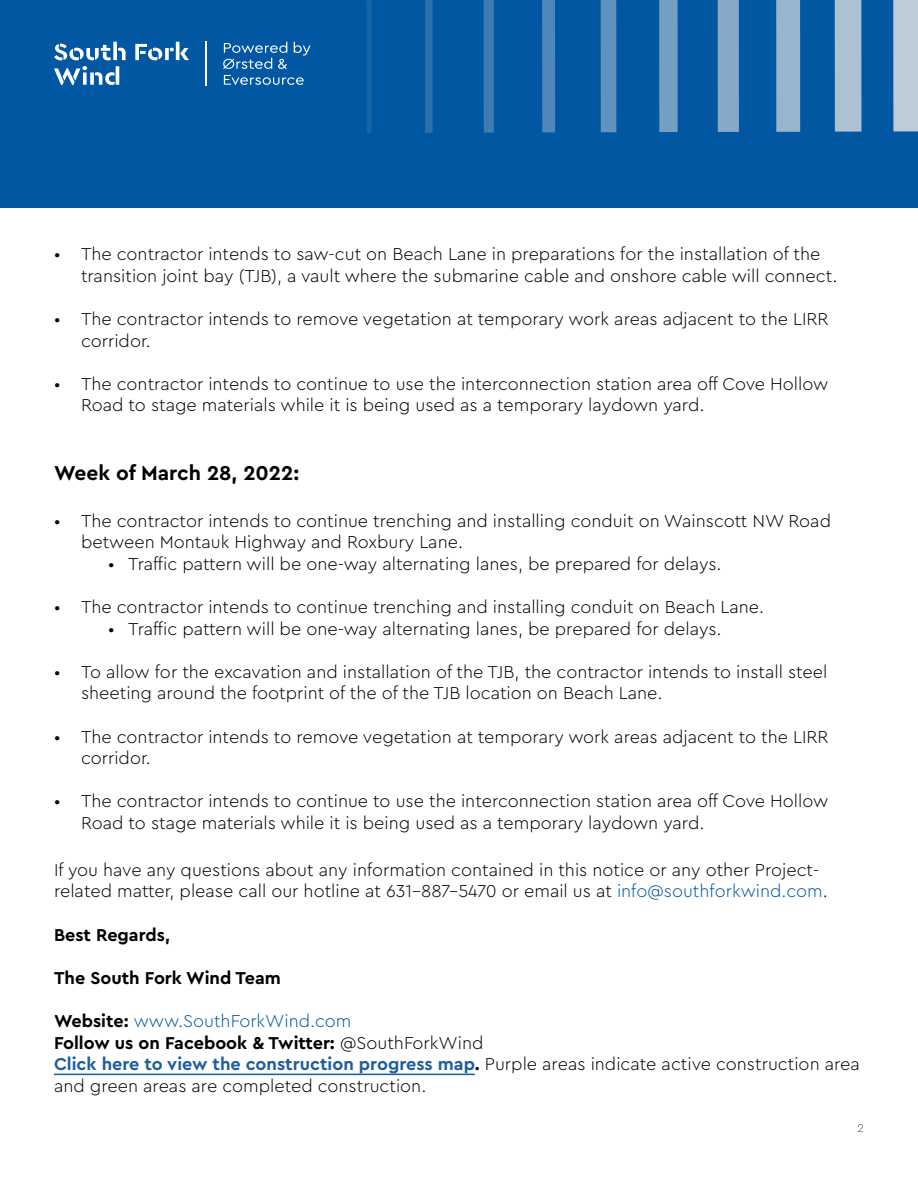
<style>
.page{position:relative;width:918px;height:1188px;background:#fff}
.page>*{position:absolute;margin:0;border:0;box-sizing:border-box;transform-origin:0 0}
.t1{font:700 21px "Cera Pro";color:#000}
.t2{font:300 18px/21.6px "Cera Pro";color:#000}
.t3{font:300 18px/21.6px "Cera Pro";color:#000101}
.t4{font:700 18px "Cera Pro";color:#000}
.t5{font:100 12px "Cera Pro";color:#000}
.s1{color:#0257a2}
.s2{font-weight:700;color:#000}
.s3{color:#000}
.s4{font-weight:700;color:#215e9e}
.s5{font-weight:700}
</style>
<div class="page">
<div style="left:0;top:0;width:918px;height:208px;background:#0257a2"></div>
<svg style="left:54px;top:42px;width:72px;height:18px"></svg>
<svg style="left:135px;top:42px;width:54px;height:18px"></svg>
<svg style="left:54px;top:66px;width:65px;height:19px"></svg>
<svg style="left:294px;top:42px;width:17px;height:14px"></svg>
<svg style="left:223px;top:42px;width:64px;height:27px"></svg>
<svg style="left:224px;top:75px;width:80px;height:10px"></svg>
<hr style="left:205px;top:42px;width:1px;height:44px;background:#fff">
<div style="left:893px;top:0;width:25px;height:131px;background:#beccd8"></div>
<div style="left:835px;top:0;width:26px;height:132px;background:#acc1d2"></div>
<div style="left:776px;top:0;width:24px;height:132px;background:#99b5cd"></div>
<div style="left:718px;top:0;width:21px;height:132px;background:#86a9c8"></div>
<div style="left:659px;top:0;width:19px;height:132px;background:#749ec2"></div>
<div style="left:601px;top:0;width:15px;height:132px;background:#6192bd"></div>
<div style="left:542px;top:0;width:13px;height:132px;background:#4f87b8"></div>
<div style="left:484px;top:0;width:10px;height:133px;background:#3d7cb3"></div>
<div style="left:425px;top:0;width:8px;height:133px;background:#2a70ad"></div>
<hr style="left:367px;top:0;width:4px;height:133px;background:#1864a8">
<hr style="left:54px;top:1074px;width:421px;height:1px;background:#215e9e">
<p class="t2" style="left:81px;top:243px;width:758px;text-indent:-27px">• The contractor intends to saw-cut on Beach Lane in preparations for the installation of the transition joint bay (TJB), a vault where the submarine cable and onshore cable will connect.</p>
<p class="t2" style="left:81px;top:307px;width:749px;text-indent:-27px">• The contractor intends to remove vegetation at temporary work areas adjacent to the LIRR corridor.</p>
<p class="t2" style="left:81px;top:372px;width:749px;text-indent:-27px">• The contractor intends to continue to use the interconnection station area off Cove Hollow<br>Road to stage materials while it is being used as a temporary laydown yard.</p>
<p class="t1" style="left:54px;top:459px;width:247px">Week of March 28, 2022:</p>
<p class="t2" style="left:81px;top:509px;width:752px;text-indent:-27px">• The contractor intends to continue trenching and installing conduit on Wainscott NW Road between Montauk Highway and Roxbury Lane.</p>
<p class="t2" style="left:108px;top:552px;width:615px">• Traffic pattern will be one-way alternating lanes, be prepared for delays.</p>
<p class="t2" style="left:54px;top:595px;width:712px">• The contractor intends to continue trenching and installing conduit on Beach Lane.</p>
<p class="t2" style="left:108px;top:617px;width:615px">• Traffic pattern will be one-way alternating lanes, be prepared for delays.</p>
<p class="t2" style="left:81px;top:660px;width:748px;text-indent:-27px">• To allow for the excavation and installation of the TJB, the contractor intends to install steel sheeting around the footprint of the of the TJB location on Beach Lane.</p>
<p class="t2" style="left:81px;top:725px;width:749px;text-indent:-27px">• The contractor intends to remove vegetation at temporary work areas adjacent to the LIRR corridor.</p>
<p class="t2" style="left:81px;top:790px;width:749px;text-indent:-27px">• The contractor intends to continue to use the interconnection station area off Cove Hollow<br>Road to stage materials while it is being used as a temporary laydown yard.</p>
<p class="t2" style="left:54px;top:858px;width:775px">If you have any questions about any information contained in this notice or any other Project&shy;related matter, please call our hotline at 631-887-5470 or email us at <span class="s1">info@southforkwind.com</span>.</p>
<p class="t4" style="left:54px;top:923px;width:118px">Best Regards,</p>
<p class="t4" style="left:54px;top:966px;width:228px">The South Fork Wind Team</p>
<p class="t3" style="left:54px;top:1009px;width:807px"><span class="s2">Website:</span> <span class="s1">www.SouthForkWind.com<br></span><span class="s2">Follow us on Facebook &amp; Twitter:</span> <span class="s3">@SouthForkWind<br></span><span class="s4">Click here to view the construction progress map</span><span class="s5">.</span> Purple areas indicate active construction area and green areas are completed construction.</p>
<p class="t5" style="left:858px;top:1120px;width:8px">2</p>
</div>
